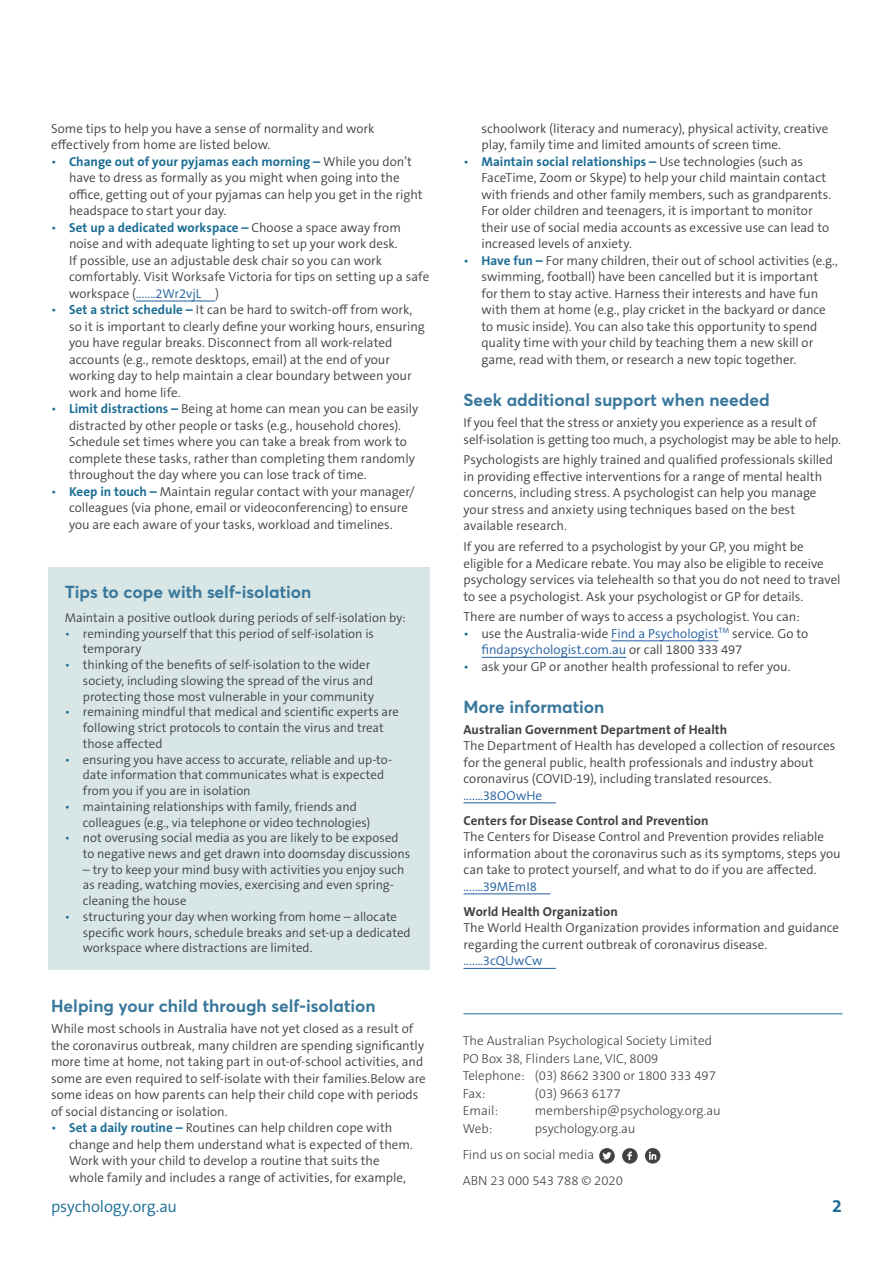
<style>
.page{position:relative;width:893px;height:1263px;background:#fff}
.page>*{position:absolute;margin:0;border:0;box-sizing:border-box;transform-origin:0 0}
.t1{font:700 18px "The Sans B W7";color:#1b6d94}
.t2{font:700 17.25px "Averta Std";color:#39779b}
.t3{font:300 16.5px "The Sans B W4";letter-spacing:-.01em;color:#1b6d94}
.t4{font:300 13.2px/17.5px "The Sans B W3";color:#414042}
.t5{font:300 13.2px/16.5px "The Sans B W4";color:#414042}
.t6{font:300 13.05px/16.5px "The Sans B W4";color:#414042}
.t7{font:700 13.05px "The Sans B W7";letter-spacing:.005em;color:#1b6d94}
.t8{font:700 13.05px "The Sans B W7";letter-spacing:.005em;color:#414042}
.t9{font:300 13.05px "The Sans B W4";color:#215e9e}
.t10{font:300 12.75px/15.8px "The Sans B W4";color:#414042}
.s1{font-family:"The Sans B W4";font-weight:300}
.s2{font-family:"The Sans B W4";font-weight:300;color:#414042}
.s3{color:#215e9e}
.s4{color:#1b6d94}
.s5{font-family:"The Sans B W7";font-weight:700;color:#1b6d94}
</style>
<div class="page">
<hr style="left:136px;top:301px;width:79px;height:1px;background:#215e9e">
<hr style="left:611px;top:640px;width:107px;height:1px;background:#215e9e">
<hr style="left:481px;top:657px;width:145px;height:1px;background:#215e9e">
<hr style="left:463px;top:802px;width:93px;height:1px;background:#215e9e">
<hr style="left:463px;top:893px;width:87px;height:1px;background:#215e9e">
<hr style="left:463px;top:968px;width:93px;height:1px;background:#215e9e">
<div style="left:48px;top:567px;width:381px;height:402px;background:#d8e7e6"></div>
<hr style="left:463px;top:1013px;width:380px;height:1px;background:#1b6d94">
<svg style="left:599px;top:1148px;width:16px;height:15px"></svg>
<svg style="left:622px;top:1148px;width:16px;height:16px"></svg>
<svg style="left:645px;top:1148px;width:15px;height:15px"></svg>
<p class="t6" style="left:51px;top:120px;width:325px">Some tips to help you have a sense of normality and work effectively from home are listed below.</p>
<p class="t7" style="left:51px;top:153px;width:362px"><span class="s1">•</span> Change out of your pyjamas each morning – <span class="s2">While you don’t</span></p>
<p class="t6" style="left:69px;top:170px;width:355px">have to dress as formally as you might when going into the office, getting out of your pyjamas can help you get in the right headspace to start your day.</p>
<p class="t7" style="left:51px;top:219px;width:351px"><span class="s1">•</span> Set up a dedicated workspace – <span class="s2">Choose a space away from</span></p>
<p class="t6" style="left:69px;top:236px;width:362px">noise and with adequate lighting to set up your work desk.<br>If possible, use an adjustable desk chair so you can work comfortably. Visit Worksafe Victoria for tips on setting up a safe workspace (<span class="s3">.......2Wr2vjL</span> )</p>
<p class="t6" style="left:69px;top:302px;width:357px;text-indent:-18px"><span class="s4">•</span> <span class="s5">Set a strict schedule –</span> It can be hard to switch-off from work, so it is important to clearly define your working hours, ensuring you have regular breaks. Disconnect from all work-related accounts (e.g., remote desktops, email) at the end of your working day to help maintain a clear boundary between your work and home life.</p>
<p class="t6" style="left:69px;top:401px;width:351px;text-indent:-18px"><span class="s4">•</span> <span class="s5">Limit distractions –</span> Being at home can mean you can be easily distracted by other people or tasks (e.g., household chores).<br>Schedule set times where you can take a break from work to complete these tasks, rather than completing them randomly throughout the day where you can lose track of time.</p>
<p class="t6" style="left:69px;top:483px;width:347px;text-indent:-18px"><span class="s4">•</span> <span class="s5">Keep in touch –</span> Maintain regular contact with your manager/ colleagues (via phone, email or videoconferencing) to ensure you are each aware of your tasks, workload and timelines.</p>
<h2 class="t2" style="left:65px;top:580px;width:248px">Tips to cope with self-isolation</h2>
<p class="t10" style="left:65px;top:610px;width:342px">Maintain a positive outlook during periods of self-isolation by:</p>
<p class="t10" style="left:83px;top:625px;width:293px;text-indent:-18px"><span class="s4">•</span> reminding yourself that this period of self-isolation is temporary</p>
<p class="t10" style="left:83px;top:657px;width:293px;text-indent:-18px"><span class="s4">•</span> thinking of the benefits of self-isolation to the wider society, including slowing the spread of the virus and protecting those most vulnerable in your community</p>
<p class="t10" style="left:83px;top:704px;width:318px;text-indent:-18px"><span class="s4">•</span> remaining mindful that medical and scientific experts are following strict protocols to contain the virus and treat those affected</p>
<p class="t10" style="left:83px;top:751px;width:311px;text-indent:-18px"><span class="s4">•</span> ensuring you have access to accurate, reliable and up-to&shy;date information that communicates what is expected from you if you are in isolation</p>
<p class="t10" style="left:83px;top:799px;width:289px;text-indent:-18px"><span class="s4">•</span> maintaining relationships with family, friends and colleagues (e.g., via telephone or video technologies)</p>
<p class="t10" style="left:83px;top:830px;width:329px;text-indent:-18px"><span class="s4">•</span> not overusing social media as you are likely to be exposed to negative news and get drawn into doomsday discussions</p>
<p class="t10" style="left:83px;top:862px;width:323px">– try to keep your mind busy with activities you enjoy such as reading, watching movies, exercising and even spring&shy;cleaning the house</p>
<p class="t10" style="left:83px;top:909px;width:329px;text-indent:-18px"><span class="s4">•</span> structuring your day when working from home – allocate specific work hours, schedule breaks and set-up a dedicated workspace where distractions are limited.</p>
<h2 class="t2" style="left:51px;top:995px;width:326px">Helping your child through self-isolation</h2>
<p class="t6" style="left:51px;top:1020px;width:376px">While most schools in Australia have not yet closed as a result of the coronavirus outbreak, many children are spending significantly more time at home, not taking part in out-of-school activities, and some are even required to self-isolate with their families.Below are some ideas on how parents can help their child cope with periods of social distancing or isolation.</p>
<p class="t6" style="left:69px;top:1119px;width:345px;text-indent:-18px"><span class="s4">•</span> <span class="s5">Set a daily routine –</span> Routines can help children cope with change and help them understand what is expected of them.<br>Work with your child to develop a routine that suits the whole family and includes a range of activities, for example,</p>
<p class="t6" style="left:481px;top:120px;width:348px">schoolwork (literacy and numeracy), physical activity, creative play, family time and limited amounts of screen time.</p>
<p class="t7" style="left:463px;top:153px;width:341px"><span class="s1">•</span> Maintain social relationships – <span class="s2">Use technologies (such as</span></p>
<p class="t6" style="left:481px;top:170px;width:351px">FaceTime, Zoom or Skype) to help your child maintain contact with friends and other family members, such as grandparents.<br>For older children and teenagers, it is important to monitor their use of social media accounts as excessive use can lead to increased levels of anxiety.</p>
<p class="t6" style="left:481px;top:252px;width:358px;text-indent:-18px"><span class="s4">•</span> <span class="s5">Have fun –</span> For many children, their out of school activities (e.g., swimming, football) have been cancelled but it is important<br>for them to stay active. Harness their interests and have fun with them at home (e.g., play cricket in the backyard or dance to music inside). You can also take this opportunity to spend quality time with your child by teaching them a new skill or game, read with them, or research a new topic together.</p>
<h2 class="t2" style="left:463px;top:389px;width:308px">Seek additional support when needed</h2>
<p class="t6" style="left:463px;top:414px;width:379px">If you feel that the stress or anxiety you experience as a result of self-isolation is getting too much, a psychologist may be able to help.</p>
<p class="t6" style="left:463px;top:452px;width:371px">Psychologists are highly trained and qualified professionals skilled in providing effective interventions for a range of mental health concerns, including stress. A psychologist can help you manage your stress and anxiety using techniques based on the best available research.</p>
<p class="t6" style="left:463px;top:538px;width:379px">If you are referred to a psychologist by your GP, you might be eligible for a Medicare rebate. You may also be eligible to receive psychology services via telehealth so that you do not need to travel to see a psychologist. Ask your psychologist or GP for details.</p>
<p class="t6" style="left:463px;top:609px;width:338px">There are number of ways to access a psychologist. You can:</p>
<p class="t5" style="left:481px;top:625px;width:328px;text-indent:-18px"><span class="s4">•</span> use the Australia-wide <span class="s3">Find a Psychologist</span><sup>TM</sup> service. Go to <span class="s3">findapsychologist.com.au</span> or call 1800 333 497</p>
<p class="t6" style="left:463px;top:658px;width:329px"><span class="s4">•</span> ask your GP or another health professional to refer you.</p>
<h2 class="t2" style="left:463px;top:696px;width:142px">More information</h2>
<p class="t8" style="left:463px;top:721px;width:265px">Australian Government Department of Health</p>
<p class="t6" style="left:463px;top:738px;width:373px">The Department of Health has developed a collection of resources for the general public, health professionals and industry about coronavirus (COVID-19), including translated resources.</p>
<p class="t9" style="left:463px;top:787px;width:80px">.......38OOwHe</p>
<p class="t8" style="left:463px;top:812px;width:247px">Centers for Disease Control and Prevention</p>
<p class="t6" style="left:463px;top:829px;width:379px">The Centers for Disease Control and Prevention provides reliable information about the coronavirus such as its symptoms, steps you can take to protect yourself, and what to do if you are affected.</p>
<p class="t9" style="left:463px;top:878px;width:75px">.......39MEmI8</p>
<p class="t8" style="left:463px;top:903px;width:156px">World Health Organization</p>
<p class="t6" style="left:463px;top:920px;width:377px">The World Health Organization provides information and guidance regarding the current outbreak of coronavirus disease.</p>
<p class="t9" style="left:463px;top:952px;width:80px">.......3cQUwCw</p>
<p class="t4" style="left:463px;top:1032px;width:255px">The Australian Psychological Society Limited<br>PO Box 38, Flinders Lane, VIC, 8009<br>Telephone: (03) 8662 3300 or 1800 333 497<br>Fax:</p>
<p class="t4" style="left:535px;top:1085px;width:87px">(03) 9663 6177</p>
<p class="t4" style="left:463px;top:1102px;width:37px">Email:</p>
<p class="t4" style="left:535px;top:1102px;width:188px">membership@psychology.org.au</p>
<p class="t4" style="left:463px;top:1120px;width:31px">Web:</p>
<p class="t4" style="left:463px;top:1115px;width:174px;line-height:26.1px;text-indent:72px">psychology.org.au<br>Find us on social media<br>ABN 23 000 543 788 © 2020</p>
<p class="t3" style="left:51px;top:1195px;width:127px">psychology.org.au</p>
<h1 class="t1" style="left:832px;top:1194px;width:11px">2</h1>
</div>
